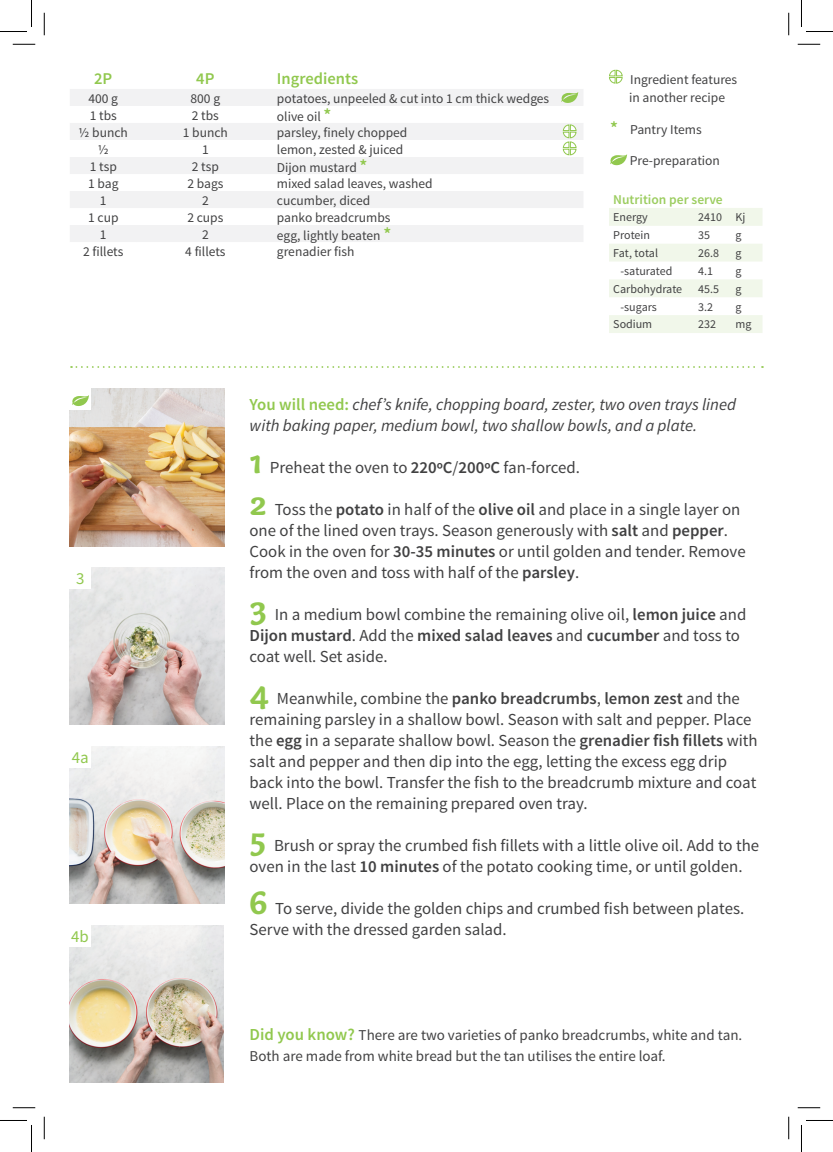
<style>
.page{position:relative;width:833px;height:1152px;background:#fff}
.page>*{position:absolute;margin:0;border:0;box-sizing:border-box;transform-origin:0 0}
.t1{font:16.8px/21px "Source Sans Pro";color:#414142}
.t2{font:italic 16.8px/21px "Source Sans Pro";color:#414142}
.t3{font:16.8px "Source Sans Pro";color:#91c84e}
.t4{font:600 16.5px "Source Sans Pro";color:#91c84e}
.t5{font:15px/21px "Source Sans Pro";color:#414142}
.t6{font:13.5px/18px "Source Sans Pro";color:#414142}
.t7{font:600 13.5px "Source Sans Pro";color:#9ccd60}
.t8{font:12px "Source Sans Pro";color:#414142}
.s1{font-weight:600;font-size:18px;color:#91c84e}
.s2{font-weight:600;font-style:normal;color:#91c84e}
.s3{font-family:"Capucine Basic";font-weight:700;font-size:35.25px;color:#91c84e}
.s4{font-weight:600}
.s5{font-weight:600;font-size:16.8px;color:#91c84e}
</style>
<div class="page">
<svg style="left:609px;top:69px;width:14px;height:15px"></svg>
<svg style="left:71px;top:366px;width:692px;height:2px"></svg>
<svg style="left:610px;top:154px;width:17px;height:11px"></svg>
<img style="left:70px;top:746px;width:154px;height:157px">
<img style="left:70px;top:567px;width:154px;height:158px">
<img style="left:69px;top:925px;width:155px;height:157px">
<div style="left:70px;top:746px;width:21px;height:21px;background:#fff"></div>
<div style="left:70px;top:567px;width:21px;height:21px;background:#fff"></div>
<div style="left:69px;top:925px;width:22px;height:21px;background:#fff"></div>
<svg style="left:70px;top:89px;width:513px;height:153px;fill:#f2f2f3"></svg>
<svg style="left:609px;top:208px;width:153px;height:125px"></svg>
<svg style="left:562px;top:124px;width:15px;height:32px"></svg>
<img style="left:70px;top:389px;width:154px;height:157px">
<div style="left:70px;top:388px;width:21px;height:22px;background:#fff"></div>
<svg style="left:72px;top:395px;width:17px;height:11px"></svg>
<svg style="left:561px;top:92px;width:17px;height:11px"></svg>
<svg style="left:13px;top:44px;width:22px;height:1px"></svg>
<svg style="left:797px;top:44px;width:23px;height:1px"></svg>
<svg style="left:13px;top:1107px;width:22px;height:1px"></svg>
<svg style="left:797px;top:1107px;width:23px;height:1px"></svg>
<svg style="left:44px;top:13px;width:1px;height:22px"></svg>
<svg style="left:44px;top:1116px;width:1px;height:23px"></svg>
<svg style="left:788px;top:13px;width:1px;height:22px"></svg>
<svg style="left:788px;top:1116px;width:1px;height:23px"></svg>
<svg style="left:0;top:0;width:32px;height:32px"></svg>
<svg style="left:0;top:1120px;width:32px;height:32px"></svg>
<svg style="left:801px;top:0;width:32px;height:32px"></svg>
<svg style="left:801px;top:1120px;width:32px;height:32px"></svg>
<p class="t4" style="left:94px;top:68px;width:20px">2P</p>
<p class="t4" style="left:196px;top:68px;width:20px">4P</p>
<p class="t4" style="left:277px;top:68px;width:83px">Ingredients</p>
<p class="t6" style="left:88px;top:89px;width:31px">400 g</p>
<p class="t6" style="left:190px;top:89px;width:31px">800 g</p>
<p class="t6" style="left:277px;top:89px;width:274px">potatoes, unpeeled &amp; cut into 1 cm thick wedges</p>
<p class="t6" style="left:90px;top:106px;width:29px">1 tbs</p>
<p class="t6" style="left:192px;top:106px;width:29px">2 tbs</p>
<p class="t6" style="left:277px;top:108px;width:56px">olive oil <span class="s1">*</span></p>
<p class="t6" style="left:79px;top:123px;width:51px">½ bunch</p>
<p class="t6" style="left:183px;top:123px;width:47px">1 bunch</p>
<p class="t6" style="left:277px;top:123px;width:132px">parsley, finely chopped</p>
<p class="t6" style="left:98px;top:140px;width:12px">½</p>
<p class="t6" style="left:202px;top:140px;width:8px">1</p>
<p class="t6" style="left:277px;top:140px;width:128px">lemon, zested &amp; juiced</p>
<p class="t6" style="left:90px;top:157px;width:29px">1 tsp</p>
<p class="t6" style="left:192px;top:157px;width:29px">2 tsp</p>
<p class="t6" style="left:277px;top:159px;width:92px">Dijon mustard <span class="s1">*</span></p>
<p class="t6" style="left:88px;top:174px;width:32px">1 bag</p>
<p class="t6" style="left:187px;top:174px;width:38px">2 bags</p>
<p class="t6" style="left:277px;top:174px;width:157px">mixed salad leaves, washed</p>
<p class="t6" style="left:100px;top:191px;width:8px">1</p>
<p class="t6" style="left:202px;top:191px;width:8px">2</p>
<p class="t6" style="left:277px;top:191px;width:95px">cucumber, diced</p>
<p class="t6" style="left:88px;top:208px;width:32px">1 cup</p>
<p class="t6" style="left:187px;top:208px;width:38px">2 cups</p>
<p class="t6" style="left:277px;top:208px;width:115px">panko breadcrumbs</p>
<p class="t6" style="left:100px;top:225px;width:8px">1</p>
<p class="t6" style="left:202px;top:225px;width:8px">2</p>
<p class="t6" style="left:277px;top:227px;width:116px">egg, lightly beaten <span class="s1">*</span></p>
<p class="t6" style="left:83px;top:242px;width:42px">2 fillets</p>
<p class="t6" style="left:185px;top:242px;width:42px">4 fillets</p>
<p class="t6" style="left:277px;top:242px;width:79px">grenadier fish</p>
<p class="t6" style="left:629px;top:71px;width:110px">Ingredient features in another recipe</p>
<p class="t6" style="left:610px;top:120px;width:93px"><span class="s1">*</span> Pantry Items</p>
<p class="t6" style="left:630px;top:152px;width:92px">Pre-preparation</p>
<p class="t7" style="left:613px;top:191px;width:111px">Nutrition per serve</p>
<p class="t8" style="left:613px;top:210px;width:36px">Energy</p>
<p class="t8" style="left:698px;top:210px;width:49px">2410 Kj</p>
<p class="t8" style="left:613px;top:228px;width:38px">Protein</p>
<p class="t8" style="left:698px;top:228px;width:13px">35</p>
<p class="t8" style="left:735px;top:228px;width:8px">g</p>
<p class="t8" style="left:613px;top:245px;width:46px">Fat, total</p>
<p class="t8" style="left:698px;top:245px;width:22px">26.8</p>
<p class="t8" style="left:735px;top:245px;width:8px">g</p>
<p class="t8" style="left:620px;top:263px;width:53px">-saturated</p>
<p class="t8" style="left:698px;top:263px;width:16px">4.1</p>
<p class="t8" style="left:735px;top:263px;width:8px">g</p>
<p class="t8" style="left:613px;top:281px;width:70px">Carbohydrate</p>
<p class="t8" style="left:698px;top:281px;width:22px">45.5</p>
<p class="t8" style="left:735px;top:281px;width:8px">g</p>
<p class="t8" style="left:620px;top:299px;width:38px">-sugars</p>
<p class="t8" style="left:698px;top:299px;width:16px">3.2</p>
<p class="t8" style="left:735px;top:299px;width:8px">g</p>
<p class="t8" style="left:613px;top:317px;width:40px">Sodium</p>
<p class="t8" style="left:698px;top:317px;width:19px">232</p>
<p class="t8" style="left:735px;top:317px;width:17px">mg</p>
<p class="t3" style="left:76px;top:568px;width:10px">3</p>
<p class="t3" style="left:72px;top:747px;width:19px">4a</p>
<p class="t3" style="left:71px;top:926px;width:19px">4b</p>
<p class="t2" style="left:249px;top:394px;width:488px"><span class="s2">You will need:</span> chef’s knife, chopping board, zester, two oven trays lined with baking paper, medium bowl, two shallow bowls, and a plate.</p>
<p class="t1" style="left:249px;top:457px;width:332px"><span class="s3">1</span> Preheat the oven to <span class="s4">220ºC</span>/<span class="s4">200ºC</span> fan-forced.</p>
<p class="t1" style="left:249px;top:499px;width:497px"><span class="s3">2</span> Toss the <span class="s4">potato</span> in half of the <span class="s4">olive oil</span> and place in a single layer on one of the lined oven trays. Season generously with <span class="s4">salt</span> and <span class="s4">pepper</span>.<br>Cook in the oven for <span class="s4">30-35 minutes</span> or until golden and tender. Remove from the oven and toss with half of the <span class="s4">parsley</span>.</p>
<p class="t1" style="left:249px;top:604px;width:498px"><span class="s3">3</span> In a medium bowl combine the remaining olive oil, <span class="s4">lemon juice</span> and<br><span class="s4">Dijon mustard</span>. Add the <span class="s4">mixed salad leaves</span> and <span class="s4">cucumber</span> and toss to coat well. Set aside.</p>
<p class="t1" style="left:249px;top:688px;width:510px"><span class="s3">4</span> Meanwhile, combine the <span class="s4">panko breadcrumbs</span>, <span class="s4">lemon zest</span> and the remaining parsley in a shallow bowl. Season with salt and pepper. Place the <span class="s4">egg</span> in a separate shallow bowl. Season the <span class="s4">grenadier fish fillets</span> with salt and pepper and then dip into the egg, letting the excess egg drip back into the bowl. Transfer the fish to the breadcrumb mixture and coat well. Place on the remaining prepared oven tray.</p>
<p class="t1" style="left:249px;top:835px;width:511px"><span class="s3">5</span> Brush or spray the crumbed fish fillets with a little olive oil. Add to the oven in the last <span class="s4">10 minutes</span> of the potato cooking time, or until golden.</p>
<p class="t1" style="left:249px;top:898px;width:496px"><span class="s3">6</span> To serve, divide the golden chips and crumbed fish between plates.<br>Serve with the dressed garden salad.</p>
<p class="t5" style="left:249px;top:1025px;width:494px"><span class="s5">Did you know?</span> There are two varieties of panko breadcrumbs, white and tan.<br>Both are made from white bread but the tan utilises the entire loaf.</p>
</div>
